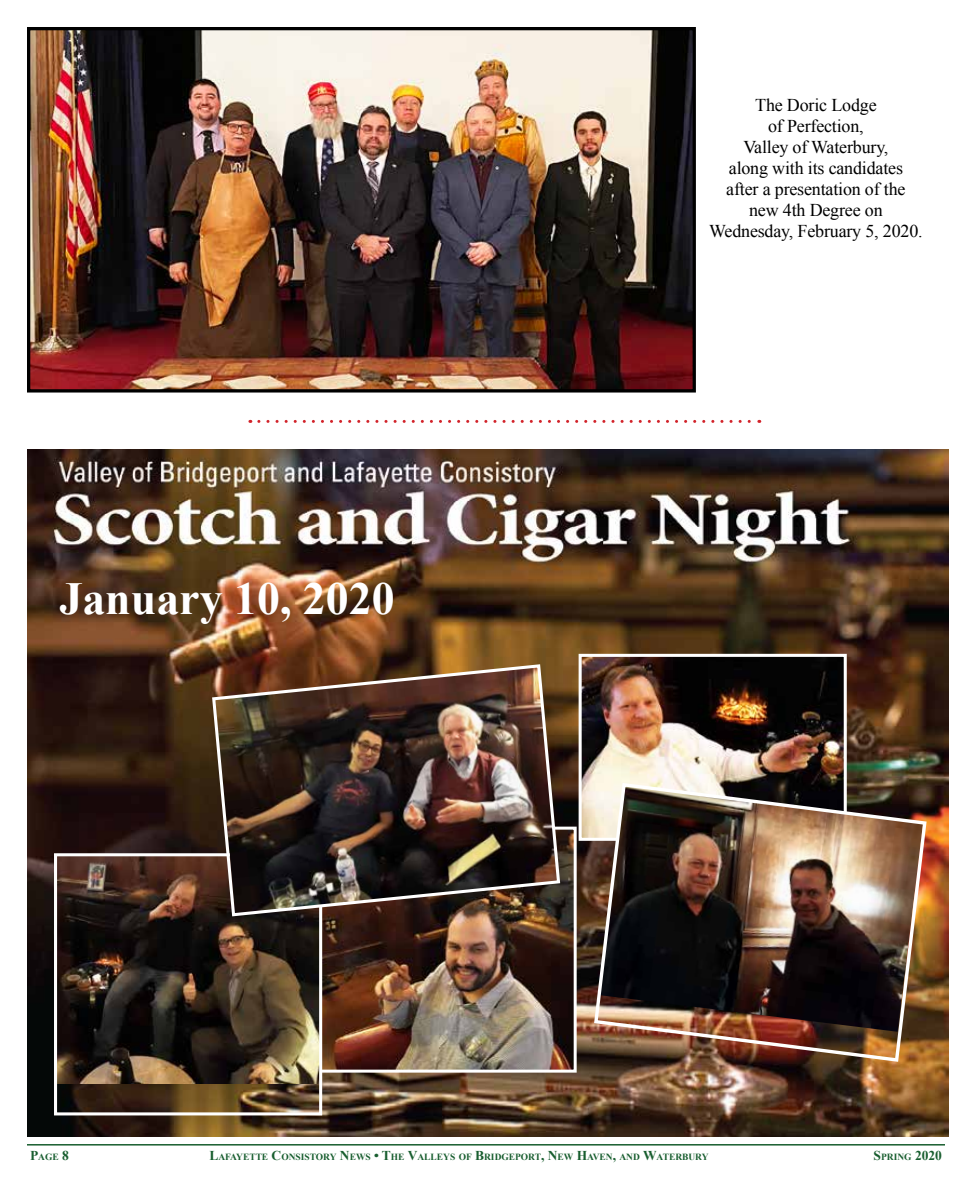
<style>
.page{position:relative;width:972px;height:1188px;background:#fff}
.page>*{position:absolute;margin:0;border:0;box-sizing:border-box;transform-origin:0 0}
.t1{font:700 45.9px "Times New Roman";color:#fff}
.t2{font:18px/21px "Times New Roman";letter-spacing:-.01em;color:#000;text-align:center}
.t3{font:700 13.5px "Times New Roman";color:#185e2f}
.t4{font:700 9.45px "Times New Roman";color:#185e2f}
.s1{font-size:13.5px}
.s2{font-size:9.45px}
</style>
<div class="page">
<hr style="left:27px;top:1144px;width:918px;height:2px;background:#185e2f">
<img style="left:27px;top:450px;width:921px;height:687px">
<img style="left:31px;top:31px;width:661px;height:358px">
<div style="left:27px;top:27px;width:669px;height:366px;border:3px solid #000"></div>
<img style="left:583px;top:658px;width:260px;height:179px">
<div style="left:579px;top:654px;width:268px;height:187px;border:3px solid #fff"></div>
<img style="left:592px;top:781px;width:336px;height:283px">
<img style="left:322px;top:831px;width:251px;height:238px">
<div style="left:274px;top:827px;width:303px;height:246px;border:3px solid #fff"></div>
<img style="left:58px;top:857px;width:260px;height:227px">
<div style="left:54px;top:853px;width:268px;height:262px;border:3px solid #fff"></div>
<img style="left:210px;top:663px;width:352px;height:255px">
<svg style="left:259px;top:420px;width:501px;height:3px"></svg>
<h1 class="t1" style="left:59px;top:567px;width:337px">January 10, 2020</h1>
<p class="t2" style="left:709px;top:94px;width:215px">The Doric Lodge<br>of Perfection,<br>Valley of Waterbury,<br>along with its candidates<br>after a presentation of the<br>new 4th Degree on<br>Wednesday, February 5, 2020.</p>
<p class="t4" style="left:30px;top:1150px;width:40px"><span class="s1">P</span>AGE <span class="s1">8</span></p>
<p class="t4" style="left:209px;top:1150px;width:501px"><span class="s1">L</span>AFAYETTE <span class="s1">C</span>ONSISTORY <span class="s1">N</span>EWS <span class="s1">• T</span>HE <span class="s1">V</span>ALLEYS OF <span class="s1">B</span>RIDGEPORT<span class="s1">, N</span>EW <span class="s1">H</span>AVEN<span class="s1">,</span> AND <span class="s1">W</span>ATERBURY</p>
<p class="t3" style="left:874px;top:1146px;width:70px">S<span class="s2">PRING</span> 2020</p>
</div>
